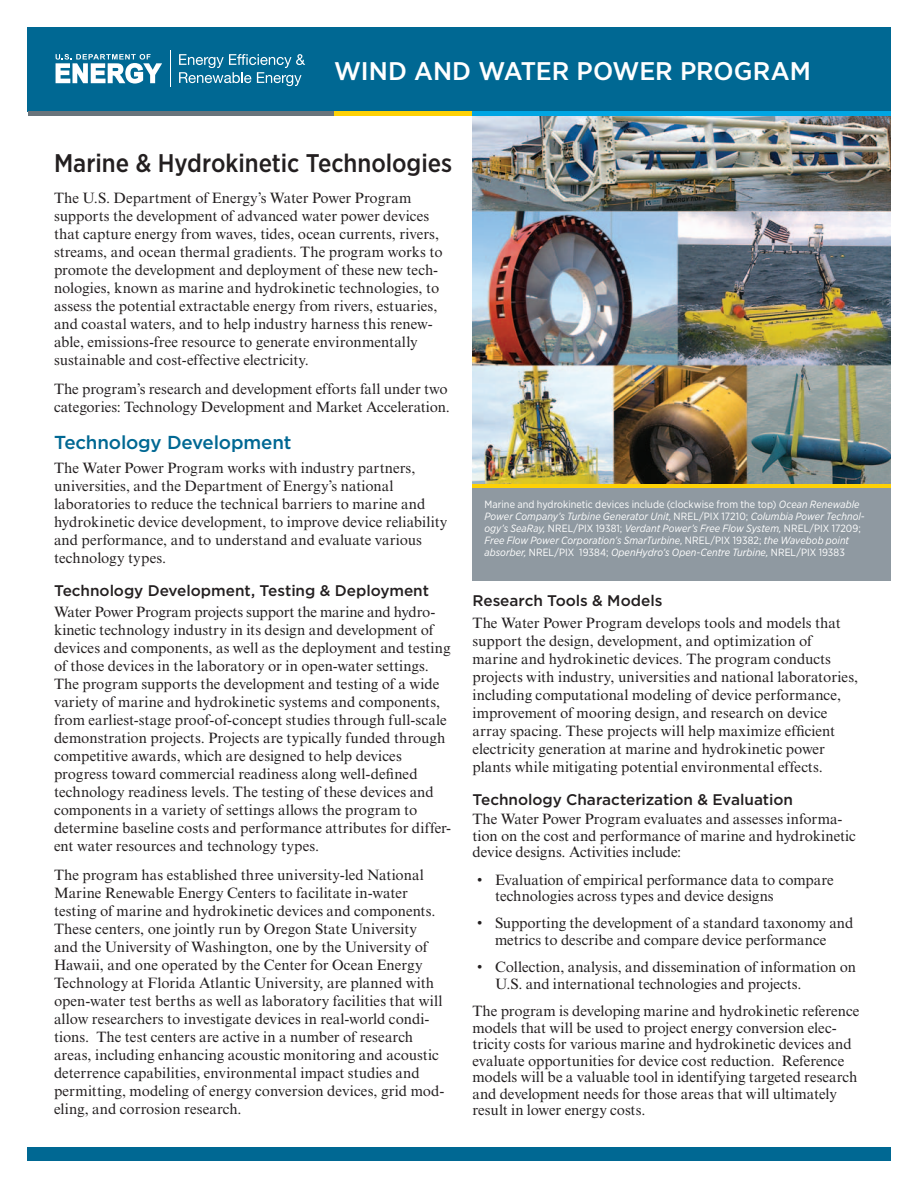
<style>
.page{position:relative;width:918px;height:1188px;background:#fff}
.page>*{position:absolute;margin:0;border:0;box-sizing:border-box;transform-origin:0 0}
.FS_Title{font:500 25.5px "Gotham Narrow";letter-spacing:-.005em;color:#231f20}
.t1{font:500 25.5px "Gotham Narrow";color:#fff;scale:1.1 1}
.Subheads{font:500 18.75px "Gotham";letter-spacing:-.01em;color:#006893}
.subhd_2{font:500 15.3px "Gotham";letter-spacing:-.005em;color:#231f20}
.Base_Text{font:15px/18px "Times New Roman MT Std";color:#231f20}
.photo_credit{font:italic 10.5px/12px "Gotham Narrow";color:#fff}
.s1{font-style:normal}
</style>
<div class="page">
<img style="left:472px;top:115px;width:419px;height:369px">
<div style="left:28px;top:28px;width:863px;height:84px;background:#006893"></div>
<hr style="left:28px;top:111px;width:306px;height:4px;background:#6a747b">
<hr style="left:334px;top:111px;width:138px;height:4px;background:#fed105">
<hr style="left:472px;top:111px;width:419px;height:4px;background:#00a5e3">
<svg style="left:56px;top:54px;width:106px;height:30px"></svg>
<svg style="left:179px;top:54px;width:126px;height:32px"></svg>
<hr style="left:170px;top:50px;width:1px;height:37px;background:#fff">
<div style="left:27px;top:1148px;width:864px;height:13px;background:#006893"></div>
<div style="left:472px;top:486px;width:419px;height:95px;background:#8f99a1"></div>
<hr style="left:472px;top:484px;width:419px;height:3px;background:#fed105">
<h1 class="t1" style="left:334px;top:55px;width:435px">WIND AND WATER POWER PROGRAM</h1>
<p class="FS_Title" style="left:54px;top:147px;width:400px">Marine &amp; Hydrokinetic Technologies</p>
<p class="Base_Text" style="left:54px;top:189px;width:390px">The U.S. Department of Energy’s Water Power Program supports the development of advanced water power devices that capture energy from waves, tides, ocean currents, rivers, streams, and ocean thermal gradients. The program works to promote the development and deployment of these new tech&shy;nologies, known as marine and hydrokinetic technologies, to assess the potential extractable energy from rivers, estuaries, and coastal waters, and to help industry harness this renew&shy;able, emissions-free resource to generate environmentally sustainable and cost-effective electricity.</p>
<p class="Base_Text" style="left:54px;top:380px;width:397px">The program’s research and development efforts fall under two categories: Technology Development and Market Acceleration.</p>
<p class="Subheads" style="left:54px;top:430px;width:239px">Technology Development</p>
<p class="Base_Text" style="left:54px;top:459px;width:395px">The Water Power Program works with industry partners, universities, and the Department of Energy’s national laboratories to reduce the technical barriers to marine and hydrokinetic device development, to improve device reliability and performance, and to understand and evaluate various technology types.</p>
<p class="subhd_2" style="left:54px;top:580px;width:377px">Technology Development, Testing &amp; Deployment</p>
<p class="Base_Text" style="left:54px;top:603px;width:399px">Water Power Program projects support the marine and hydro&shy;kinetic technology industry in its design and development of devices and components, as well as the deployment and testing of those devices in the laboratory or in open-water settings.<br>The program supports the development and testing of a wide variety of marine and hydrokinetic systems and components, from earliest-stage proof-of-concept studies through full-scale demonstration projects. Projects are typically funded through competitive awards, which are designed to help devices progress toward commercial readiness along well-defined technology readiness levels. The testing of these devices and components in a variety of settings allows the program to determine baseline costs and performance attributes for differ&shy;ent water resources and technology types.</p>
<p class="Base_Text" style="left:54px;top:866px;width:392px">The program has established three university-led National Marine Renewable Energy Centers to facilitate in-water testing of marine and hydrokinetic devices and components.<br>These centers, one jointly run by Oregon State University and the University of Washington, one by the University of Hawaii, and one operated by the Center for Ocean Energy Technology at Florida Atlantic University, are planned with open-water test berths as well as laboratory facilities that will allow researchers to investigate devices in real-world condi&shy;tions. The test centers are active in a number of research areas, including enhancing acoustic monitoring and acoustic deterrence capabilities, environmental impact studies and permitting, modeling of energy conversion devices, grid mod&shy;eling, and corrosion research.</p>
<p class="photo_credit" style="left:484px;top:498px;width:382px"><span class="s1">Marine and hydrokinetic devices include (clockwise from the top)</span> Ocean Renewable Power Company’s Turbine Generator Unit, <span class="s1">NREL/PIX 17210;</span> Columbia Power Technol&shy;ogy’s SeaRay, <span class="s1">NREL/PIX 19381;</span> Verdant Power’s Free Flow System, <span class="s1">NREL/PIX 17209; </span>Free Flow Power Corporation’s SmarTurbine, <span class="s1">NREL/PIX 19382;</span> the Wavebob point absorber, <span class="s1">NREL/PIX 19384;</span> OpenHydro’s Open-Centre Turbine, <span class="s1">NREL/PIX 19383</span></p>
<p class="subhd_2" style="left:472px;top:591px;width:191px">Research Tools &amp; Models</p>
<p class="Base_Text" style="left:472px;top:613px;width:387px">The Water Power Program develops tools and models that support the design, development, and optimization of marine and hydrokinetic devices. The program conducts projects with industry, universities and national laboratories, including computational modeling of device performance, improvement of mooring design, and research on device array spacing. These projects will help maximize efficient electricity generation at marine and hydrokinetic power plants while mitigating potential environmental effects.</p>
<p class="subhd_2" style="left:472px;top:789px;width:322px">Technology Characterization &amp; Evaluation</p>
<p class="Base_Text" style="left:472px;top:811px;width:385px;line-height:16.5px">The Water Power Program evaluates and assesses informa&shy;tion on the cost and performance of marine and hydrokinetic device designs. Activities include:</p>
<p class="Base_Text" style="left:495px;top:871px;width:340px;line-height:16.5px;text-indent:-18px">• Evaluation of empirical performance data to compare technologies across types and device designs</p>
<p class="Base_Text" style="left:477px;top:915px;width:378px;line-height:16.5px;text-align:center">• Supporting the development of a standard taxonomy and metrics to describe and compare device performance</p>
<p class="Base_Text" style="left:495px;top:959px;width:363px;line-height:16.5px;text-indent:-18px">• Collection, analysis, and dissemination of information on<br>U.S. and international technologies and projects.</p>
<p class="Base_Text" style="left:472px;top:1003px;width:388px;line-height:16.5px">The program is developing marine and hydrokinetic reference models that will be used to project energy conversion elec&shy;tricity costs for various marine and hydrokinetic devices and evaluate opportunities for device cost reduction. Reference models will be a valuable tool in identifying targeted research and development needs for those areas that will ultimately result in lower energy costs.</p>
</div>
